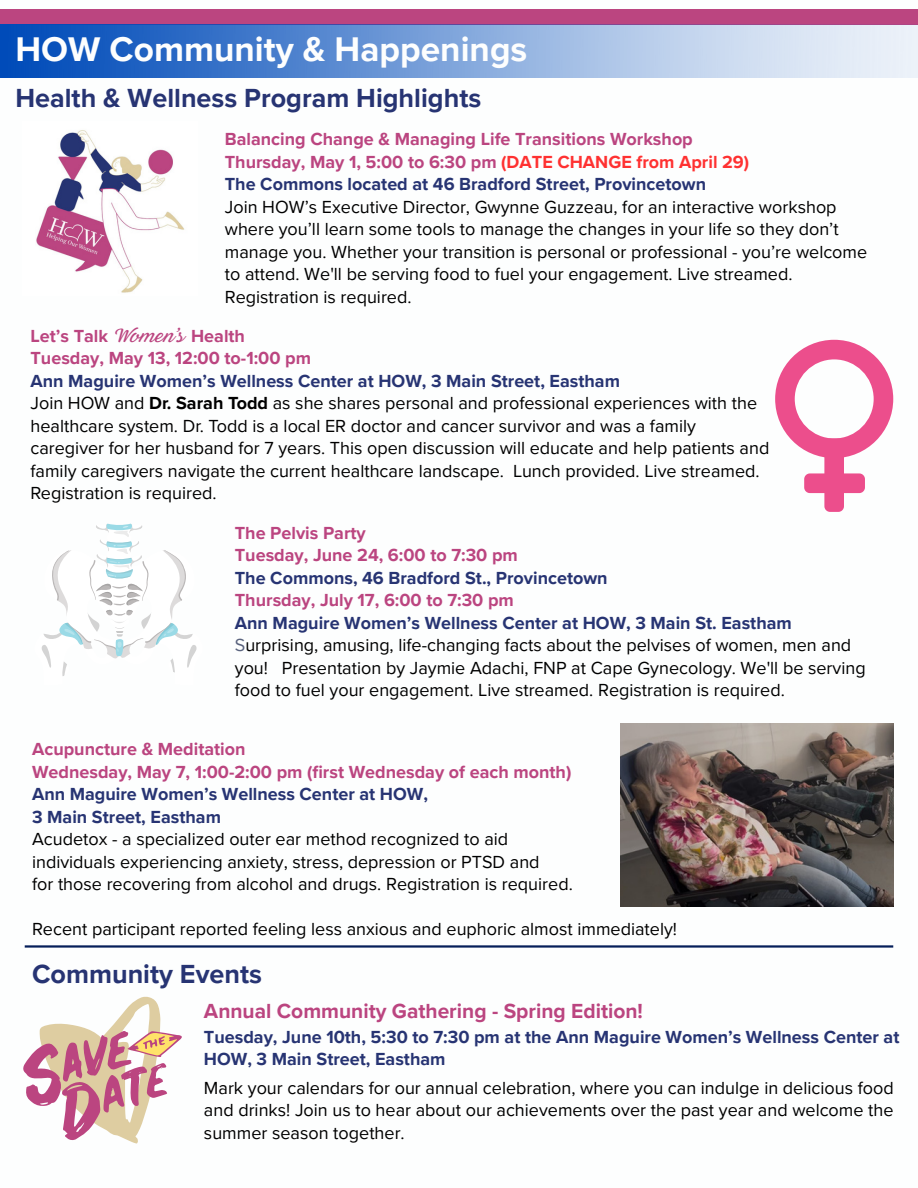
<style>
.page{position:relative;width:918px;height:1188px;background:#fff}
.page>*{position:absolute;margin:0;border:0;box-sizing:border-box;transform-origin:0 0}
.t1{font:700 35.25px "Proxima Nova";color:#fdfefe}
.t2{font:700 27px "Proxima Nova";color:#273473}
.t3{font:700 21px "Proxima Nova";color:#bb4580}
.t4{font:18px/22.5px "Proxima Nova";color:#000}
.t5{font:700 18px/22.5px "Proxima Nova";color:#273473}
.t6{font:700 18px "Proxima Nova";color:#bb4580}
.s1{color:#ff3131}
.s2{font-family:"Letteria Pro Script";font-weight:400}
.s3{font-weight:700}
.s4{color:#5a637e}
</style>
<div class="page">
<div style="left:0;top:10px;width:918px;height:15px;background:#bb4580"></div>
<hr style="left:25px;top:945px;width:868px;height:3px;background:#061f5a">
<img style="left:0;top:25px;width:918px;height:53px">
<svg style="left:23px;top:997px;width:159px;height:146px"></svg>
<img style="left:36px;top:130px;width:149px;height:163px">
<svg style="left:775px;top:340px;width:118px;height:172px"></svg>
<svg style="left:41px;top:523px;width:156px;height:153px"></svg>
<img style="left:620px;top:724px;width:274px;height:182px">
<p class="t1" style="left:16px;top:29px;width:513px">HOW Community &amp; Happenings</p>
<p class="t2" style="left:16px;top:83px;width:467px">Health &amp; Wellness Program Highlights</p>
<p class="t6" style="left:225px;top:129px;width:470px">Balancing Change &amp; Managing Life Transitions Workshop</p>
<p class="t6" style="left:225px;top:151px;width:526px">Thursday, May 1, 5:00 to 6:30 pm <span class="s1">(DATE CHANGE from April 29)</span></p>
<p class="t5" style="left:225px;top:173px;width:483px">The Commons located at 46 Bradford Street, Provincetown</p>
<p class="t4" style="left:225px;top:196px;width:613px">Join HOW’s Executive Director, Gwynne Guzzeau, for an interactive workshop</p>
<p class="t4" style="left:225px;top:218px;width:615px">where you’ll learn some tools to manage the changes in your life so they don’t</p>
<p class="t4" style="left:225px;top:241px;width:644px">manage you. Whether your transition is personal or professional - you’re welcome</p>
<p class="t4" style="left:225px;top:263px;width:569px">to attend. We'll be serving food to fuel your engagement. Live streamed.</p>
<p class="t4" style="left:225px;top:286px;width:188px">Registration is required.</p>
<p class="t6" style="left:31px;top:325px;width:216px">Let’s Talk <span class="s2">Women’s</span> Health</p>
<p class="t6" style="left:31px;top:348px;width:282px">Tuesday, May 13, 12:00 to-1:00 pm</p>
<p class="t5" style="left:31px;top:370px;width:591px">Ann Maguire Women’s Wellness Center at HOW, 3 Main Street, Eastham</p>
<p class="t4" style="left:31px;top:393px;width:740px">Join HOW and <span class="s3">Dr. Sarah Todd</span> as she shares personal and professional experiences with the healthcare system. Dr. Todd is a local ER doctor and cancer survivor and was a family caregiver for her husband for 7 years. This open discussion will educate and help patients and family caregivers navigate the current healthcare landscape. Lunch provided. Live streamed.<br>Registration is required.</p>
<h2 class="t6" style="left:235px;top:522px;width:133px">The Pelvis Party</h2>
<p class="t6" style="left:235px;top:545px;width:285px">Tuesday, June 24, 6:00 to 7:30 pm</p>
<p class="t5" style="left:235px;top:567px;width:374px">The Commons, 46 Bradford St., Provincetown</p>
<p class="t6" style="left:235px;top:590px;width:281px">Thursday, July 17, 6:00 to 7:30 pm</p>
<p class="t5" style="left:235px;top:612px;width:559px">Ann Maguire Women’s Wellness Center at HOW, 3 Main St. Eastham</p>
<p class="t4" style="left:235px;top:634px;width:632px"><span class="s4">S</span>urprising, amusing, life-changing facts about the pelvises of women, men and you! Presentation by Jaymie Adachi, FNP at Cape Gynecology. We'll be serving food to fuel your engagement. Live streamed. Registration is required.</p>
<p class="t6" style="left:32px;top:739px;width:215px">Acupuncture &amp; Meditation</p>
<p class="t6" style="left:32px;top:761px;width:541px">Wednesday, May 7, 1:00-2:00 pm (first Wednesday of each month)</p>
<p class="t5" style="left:32px;top:784px;width:397px">Ann Maguire Women’s Wellness Center at HOW,</p>
<p class="t5" style="left:32px;top:806px;width:190px">3 Main Street, Eastham</p>
<p class="t4" style="left:32px;top:829px;width:478px">Acudetox - a specialized outer ear method recognized to aid</p>
<p class="t4" style="left:32px;top:851px;width:509px">individuals experiencing anxiety, stress, depression or PTSD and</p>
<p class="t4" style="left:32px;top:874px;width:542px">for those recovering from alcohol and drugs. Registration is required.</p>
<h2 class="t4" style="left:32px;top:919px;width:646px">Recent participant reported feeling less anxious and euphoric almost immediately!</h2>
<p class="t2" style="left:32px;top:958px;width:232px">Community Events</p>
<p class="t3" style="left:204px;top:999px;width:441px">Annual Community Gathering - Spring Edition!</p>
<p class="t5" style="left:204px;top:1026px;width:697px">Tuesday, June 10th, 5:30 to 7:30 pm at the Ann Maguire Women’s Wellness Center at<br>HOW, 3 Main Street, Eastham</p>
<p class="t4" style="left:204px;top:1077px;width:691px;text-align:justify">Mark your calendars for our annual celebration, where you can indulge in delicious food and drinks! Join us to hear about our achievements over the past year and welcome the summer season together.</p>
</div>
